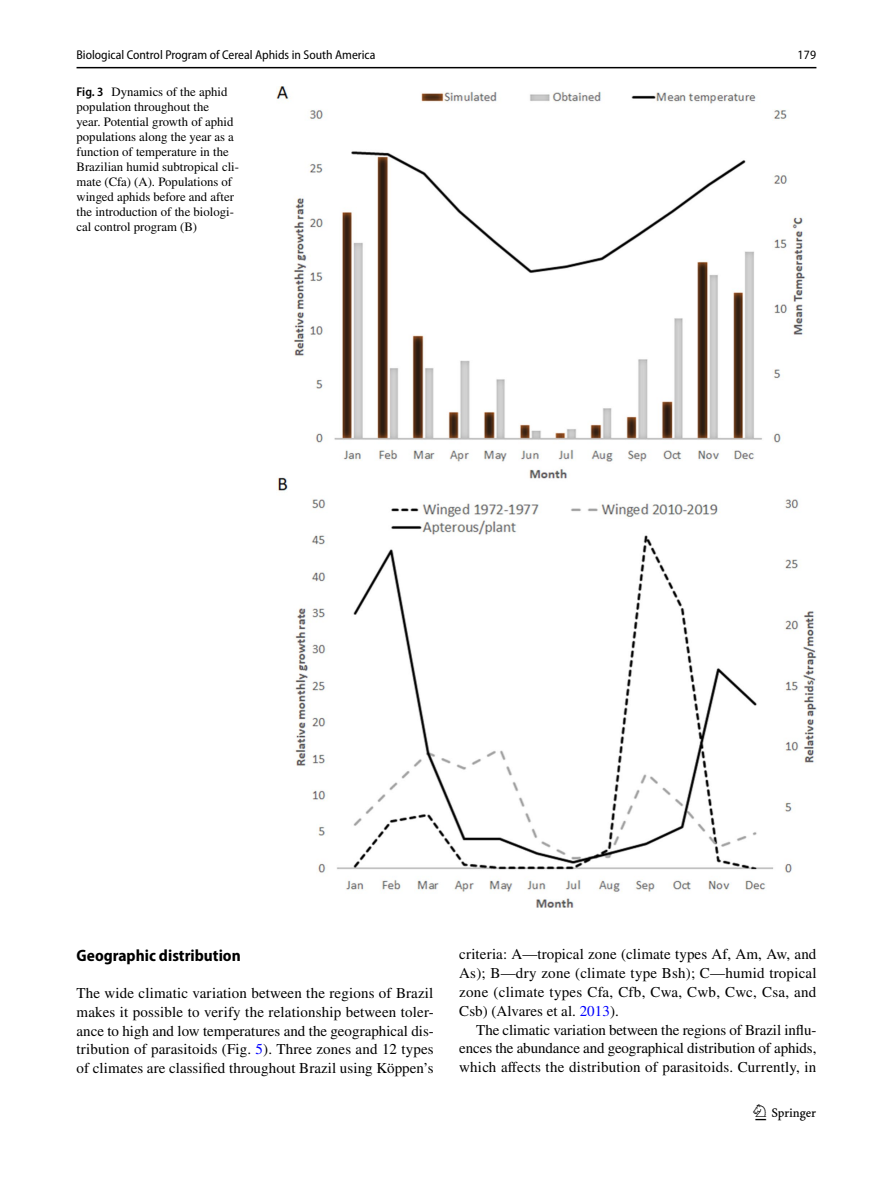
<style>
.page{position:relative;width:893px;height:1187px;background:#fff}
.page>*{position:absolute;margin:0;border:0;box-sizing:border-box;transform-origin:0 0}
.t1{font:22.5px "Springnew Regular 2";color:#000}
.t2{font:700 semi-condensed 16.5px "Myriad Pro";color:#000}
.t3{font:15px/18.8px "STIX";letter-spacing:.01em;color:#000;text-align:justify}
.t4{font:12.75px/15px "STIX";color:#000}
.t5{font:12.75px "Myriad Pro Semi Cn 3";color:#000}
.t6{font:semi-condensed 12.75px "Ywhyfh Myriad Pro";color:#000}
.s1{font-family:"Myriad Pro";font-weight:600;font-stretch:semi-condensed}
.s2{color:#00f}
</style>
<div class="page">
<hr style="left:77px;top:67px;width:739px;height:1px;background:#000">
<img style="left:276px;top:87px;width:540px;height:820px">
<p class="t5" style="left:77px;top:48px;width:300px">Biological Control Program of Cereal Aphids in South America</p>
<p class="t4" style="left:77px;top:85px;width:164px"><span class="s1">Fig. 3</span> Dynamics of the aphid population throughout the<br>year. Potential growth of aphid populations along the year as a function of temperature in the<br>Brazilian humid subtropical cli&shy;mate (Cfa) (A). Populations of winged aphids before and after the introduction of the biologi&shy;cal control program (B)</p>
<p class="t6" style="left:797px;top:50px;width:20px">179</p>
<p class="t2" style="left:77px;top:945px;width:166px">Geographic distribution</p>
<p class="t3" style="left:77px;top:984px;width:359px">The wide climatic variation between the regions of Brazil makes it possible to verify the relationship between toler&shy;ance to high and low temperatures and the geographical dis&shy;tribution of parasitoids (Fig. <span class="s2">5</span>). Three zones and 12 types of climates are classified throughout Brazil using Köppen’s</p>
<p class="t3" style="left:459px;top:946px;width:359px">criteria: A—tropical zone (climate types Af, Am, Aw, and As); B—dry zone (climate type Bsh); C—humid tropical zone (climate types Cfa, Cfb, Cwa, Cwb, Cwc, Csa, and Csb) (Alvares et al. <span class="s2">2013</span>).</p>
<p class="t3" style="left:459px;top:1021px;width:359px;text-indent:17px">The climatic variation between the regions of Brazil influ&shy;ences the abundance and geographical distribution of aphids, which affects the distribution of parasitoids. Currently, in</p>
<h1 class="t1" style="left:755px;top:1104px;width:62px">1 3</h1>
</div>
